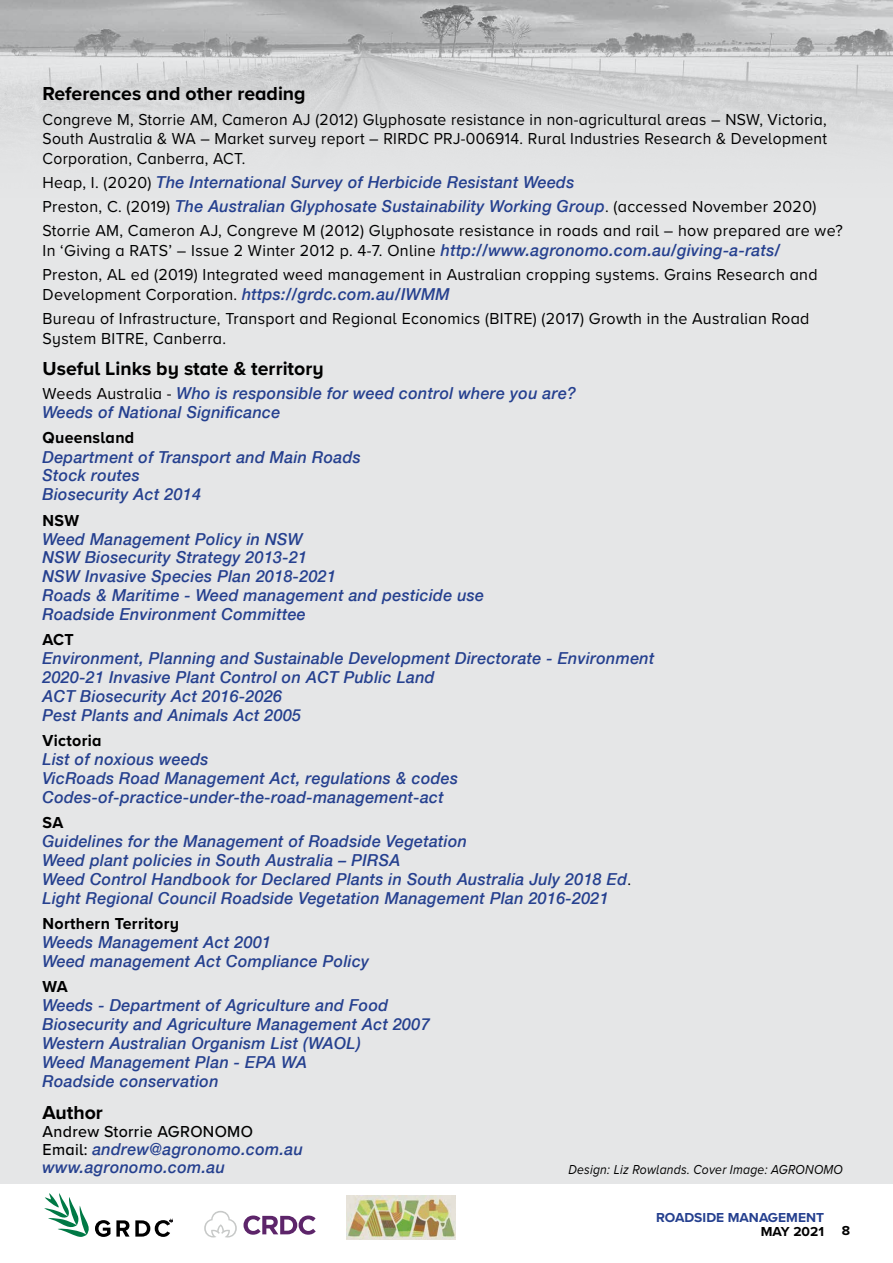
<style>
.page{position:relative;width:893px;height:1263px;background:#fff}
.page>*{position:absolute;margin:0;border:0;box-sizing:border-box;transform-origin:0 0}
.t1{font:700 19.5px "Proxima Nova A";color:#000}
.t2{font:italic 500 16.5px/18.9px "Helvetica Neue";letter-spacing:.02em;color:#25408f}
.t3{font:16.5px/19.8px "Proxima Nova A";letter-spacing:.02em;color:#000}
.t4{font:16.5px/19.8px "Proxima Nova A";letter-spacing:.02em;color:#000;text-align:justify;scale:.95 1}
.t5{font:700 16.5px "Proxima Nova A";letter-spacing:.02em;color:#000}
.t6{font:500 16.5px "Proxima Nova A";letter-spacing:.02em;color:#000}
.t7{font:italic 13.5px "Proxima Nova A";letter-spacing:.02em;color:#000;scale:.9 1}
.t8{font:700 13.5px "Proxima Nova A";color:#25408f}
.t9{font:700 13.5px "Proxima Nova A";color:#000}
.s1{font-family:"Proxima Nova A";font-weight:400;font-style:normal;color:#000}
.s2{font-family:"Helvetica Neue";font-weight:500;font-style:italic;color:#25408f}
.s3{font-family:"Proxima Nova A";font-style:normal;color:#000}
</style>
<div class="page">
<img style="left:347px;top:1195px;width:108px;height:45px">
<svg style="left:44px;top:1193px;width:66px;height:44px"></svg>
<svg style="left:116px;top:1220px;width:56px;height:17px"></svg>
<svg style="left:204px;top:1211px;width:33px;height:26px"></svg>
<svg style="left:243px;top:1215px;width:73px;height:20px"></svg>
<div style="left:0;top:0;width:893px;height:1183px;background:#e5e6e7"></div>
<img style="left:0;top:0;width:893px;height:136px">
<p class="t1" style="left:43px;top:79px;width:265px">References and other reading</p>
<p class="t4" style="left:43px;top:108px;width:827px">Congreve M, Storrie AM, Cameron AJ (2012) Glyphosate resistance in non-agricultural areas – NSW, Victoria, South Australia &amp; WA – Market survey report – RIRDC PRJ-006914. Rural Industries Research &amp; Development Corporation, Canberra, ACT.</p>
<p class="t2" style="left:43px;top:169px;width:775px;line-height:24px"><span class="s1">Heap, I. (2020)</span> The International Survey of Herbicide Resistant Weeds<br><span class="s1">Preston, C. (2019)</span> The Australian Glyphosate Sustainability Working Group<span class="s1">. (accessed November 2020)</span></p>
<p class="t3" style="left:43px;top:220px;width:802px">Storrie AM, Cameron AJ, Congreve M (2012) Glyphosate resistance in roads and rail – how prepared are we?<br>In ‘Giving a RATS’ – Issue 2 Winter 2012 p. 4-7. Online <span class="s2">http://www.agronomo.com.au/giving-a-rats/</span></p>
<p class="t3" style="left:43px;top:264px;width:776px">Preston, AL ed (2019) Integrated weed management in Australian cropping systems. Grains Research and</p>
<p class="t2" style="left:43px;top:284px;width:409px"><span class="s1">Development Corporation.</span> https://grdc.com.au/IWMM</p>
<p class="t3" style="left:43px;top:308px;width:768px">Bureau of Infrastructure, Transport and Regional Economics (BITRE) (2017) Growth in the Australian Road<br>System BITRE, Canberra.</p>
<p class="t1" style="left:43px;top:354px;width:283px">Useful Links by state &amp; territory</p>
<p class="t2" style="left:43px;top:382px;width:535px"><span class="s1">Weeds Australia -</span> Who is responsible for weed control where you are?<br>Weeds of National Significance</p>
<p class="t5" style="left:43px;top:425px;width:93px">Queensland</p>
<p class="t2" style="left:43px;top:446px;width:320px">Department of Transport and Main Roads<br>Stock routes<br>Biosecurity Act 2014</p>
<p class="t5" style="left:43px;top:508px;width:38px">NSW</p>
<p class="t2" style="left:43px;top:528px;width:443px">Weed Management Policy in NSW<br>NSW Biosecurity Strategy 2013-21<br>NSW Invasive Species Plan 2018-2021<br>Roads &amp; Maritime - Weed management and pesticide use Roadside Environment Committee</p>
<p class="t5" style="left:43px;top:628px;width:33px">ACT</p>
<p class="t2" style="left:43px;top:648px;width:613px">Environment, Planning and Sustainable Development Directorate - Environment 2020-21 Invasive Plant Control on ACT Public Land<br>ACT Biosecurity Act 2016-2026<br>Pest Plants and Animals Act 2005</p>
<p class="t5" style="left:43px;top:728px;width:61px">Victoria</p>
<p class="t2" style="left:43px;top:749px;width:417px">List of noxious weeds<br>VicRoads Road Management Act, regulations &amp; codes<br>Codes-of-practice-under-the-road-management-act</p>
<p class="t5" style="left:43px;top:810px;width:22px">SA</p>
<p class="t2" style="left:43px;top:831px;width:590px">Guidelines for the Management of Roadside Vegetation<br>Weed plant policies in South Australia – PIRSA<br>Weed Control Handbook for Declared Plants in South Australia July 2018 Ed<span class="s1">.<br></span>Light Regional Council Roadside Vegetation Management Plan 2016-2021</p>
<p class="t5" style="left:43px;top:911px;width:138px">Northern Territory</p>
<p class="t2" style="left:43px;top:932px;width:328px">Weeds Management Act 2001<br>Weed management Act Compliance Policy</p>
<p class="t5" style="left:43px;top:974px;width:27px">WA</p>
<p class="t2" style="left:43px;top:995px;width:389px">Weeds - Department of Agriculture and Food Biosecurity and Agriculture Management Act 2007<br>Western Australian Organism List (WAOL)<br>Weed Management Plan - EPA WA<br>Roadside conservation</p>
<p class="t1" style="left:43px;top:1097px;width:62px">Author</p>
<p class="t6" style="left:43px;top:1119px;width:212px">Andrew Storrie AGRONOMO</p>
<p class="t2" style="left:43px;top:1138px;width:262px;line-height:18px"><span class="s3">Email:</span> andrew@agronomo.com.au www.agronomo.com.au</p>
<p class="t7" style="left:568px;top:1159px;width:307px">Design: Liz Rowlands. Cover Image: AGRONOMO</p>
<p class="t8" style="left:656px;top:1207px;width:170px">ROADSIDE MANAGEMENT</p>
<p class="t9" style="left:761px;top:1221px;width:65px">MAY 2021</p>
<p class="t9" style="left:842px;top:1221px;width:10px">8</p>
</div>
